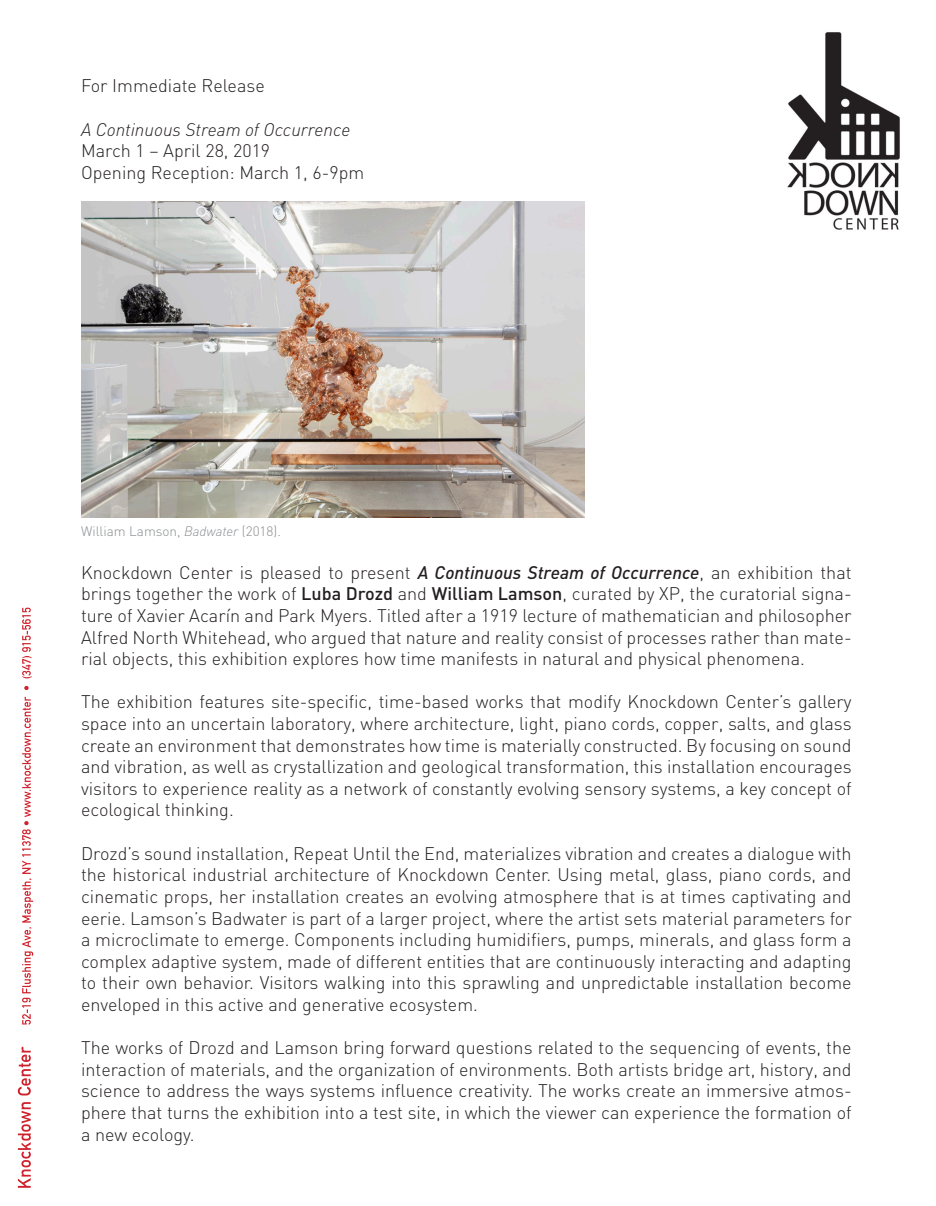
<style>
.page{position:relative;width:936px;height:1206px;background:#fff}
.page>*{position:absolute;margin:0;border:0;box-sizing:border-box;transform-origin:0 0}
.t1{font:300 18px/21.6px "DIN";color:#231f20;text-align:justify}
.t2{font:italic 300 18px "DIN";color:#231f20}
.t3{font:300 13.5px "DIN";color:#8a8c8f}
.s1{font-style:italic}
.s2{font-weight:500;font-style:italic}
.s3{font-weight:500}
</style>
<div class="page">
<svg style="left:18px;top:607px;width:15px;height:580px"></svg>
<img style="left:787px;top:32px;width:113px;height:198px">
<img style="left:81px;top:201px;width:503px;height:316px">
<p class="t1" style="left:81px;top:74px;width:185px">For Immediate Release</p>
<p class="t2" style="left:81px;top:118px;width:271px">A Continuous Stream of Occurrence</p>
<p class="t1" style="left:81px;top:139px;width:190px">March 1 – April 28, 2019</p>
<p class="t1" style="left:81px;top:161px;width:284px">Opening Reception: March 1, 6-9pm</p>
<p class="t3" style="left:81px;top:521px;width:201px">William Lamson, <span class="s1">Badwater</span> (2018).</p>
<p class="t1" style="left:81px;top:560px;width:772px">Knockdown Center is pleased to present <span class="s2">A Continuous Stream of Occurrence</span>, an exhibition that brings together the work of <span class="s3">Luba Drozd</span> and <span class="s3">William Lamson</span>, curated by XP, the curatorial signa&shy;ture of Xavier Acarín and Park Myers. Titled after a 1919 lecture of mathematician and philosopher Alfred North Whitehead, who argued that nature and reality consist of processes rather than mate&shy;rial objects, this exhibition explores how time manifests in natural and physical phenomena.</p>
<p class="t1" style="left:81px;top:690px;width:772px">The exhibition features site-specific, time-based works that modify Knockdown Center’s gallery space into an uncertain laboratory, where architecture, light, piano cords, copper, salts, and glass create an environment that demonstrates how time is materially constructed. By focusing on sound and vibration, as well as crystallization and geological transformation, this installation encourages visitors to experience reality as a network of constantly evolving sensory systems, a key concept of ecological thinking.</p>
<p class="t1" style="left:81px;top:841px;width:772px">Drozd’s sound installation, Repeat Until the End, materializes vibration and creates a dialogue with the historical industrial architecture of Knockdown Center. Using metal, glass, piano cords, and cinematic props, her installation creates an evolving atmosphere that is at times captivating and eerie. Lamson’s Badwater is part of a larger project, where the artist sets material parameters for a microclimate to emerge. Components including humidifiers, pumps, minerals, and glass form a complex adaptive system, made of different entities that are continuously interacting and adapting to their own behavior. Visitors walking into this sprawling and unpredictable installation become enveloped in this active and generative ecosystem.</p>
<p class="t1" style="left:81px;top:1036px;width:772px">The works of Drozd and Lamson bring forward questions related to the sequencing of events, the interaction of materials, and the organization of environments. Both artists bridge art, history, and science to address the ways systems influence creativity. The works create an immersive atmos&shy;phere that turns the exhibition into a test site, in which the viewer can experience the formation of a new ecology.</p>
</div>
